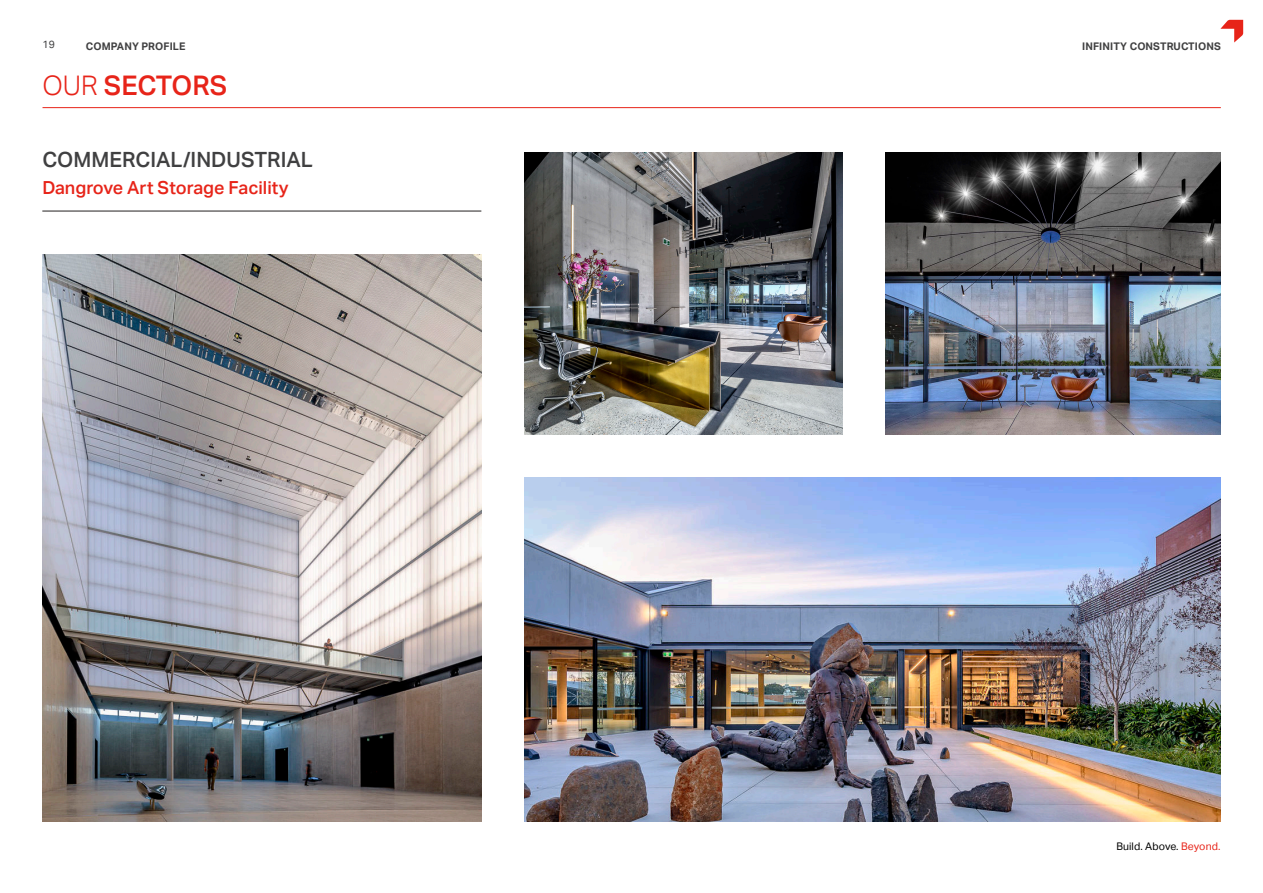
<style>
.page{position:relative;width:1263px;height:893px;background:#fff}
.page>*{position:absolute;margin:0;border:0;box-sizing:border-box;transform-origin:0 0}
.Title_Red{font:500 27px "Aktiv Grotesk";color:#e72419}
.t1{font:500 21px "Aktiv Grotesk";color:#404041}
.Subtitle_Red{font:500 18px "Aktiv Grotesk";color:#e72419}
.t2{font:700 10.5px "Aktiv Grotesk";letter-spacing:.01em;color:#404041}
.t3{font:10.5px "Aktiv Grotesk";letter-spacing:.01em;color:#000}
.t4{font:10.5px "Aktiv Grotesk";color:#404041}
.s1{font-weight:300}
.s2{color:#e72419}
</style>
<div class="page">
<svg style="left:1220px;top:20px;width:23px;height:23px"></svg>
<hr style="left:43px;top:107px;width:1178px;height:1px;background:#e72419">
<hr style="left:42px;top:211px;width:439px;height:1px;background:#231f20">
<img style="left:524px;top:477px;width:696px;height:344px">
<img style="left:524px;top:152px;width:318px;height:282px">
<img style="left:43px;top:255px;width:438px;height:566px">
<img style="left:885px;top:152px;width:335px;height:282px">
<p class="t4" style="left:43px;top:39px;width:14px">19</p>
<p class="t2" style="left:86px;top:40px;width:101px">COMPANY PROFILE</p>
<p class="Title_Red" style="left:43px;top:69px;width:186px"><span class="s1">OUR</span> SECTORS</p>
<p class="t1" style="left:42px;top:148px;width:272px">COMMERCIAL/INDUSTRIAL</p>
<p class="Subtitle_Red" style="left:42px;top:177px;width:248px">Dangrove Art Storage Facility</p>
<p class="t2" style="left:1082px;top:40px;width:140px">INFINITY CONSTRUCTIONS</p>
<p class="t3" style="left:1116px;top:840px;width:106px">Build. Above. <span class="s2">Beyond.</span></p>
</div>
